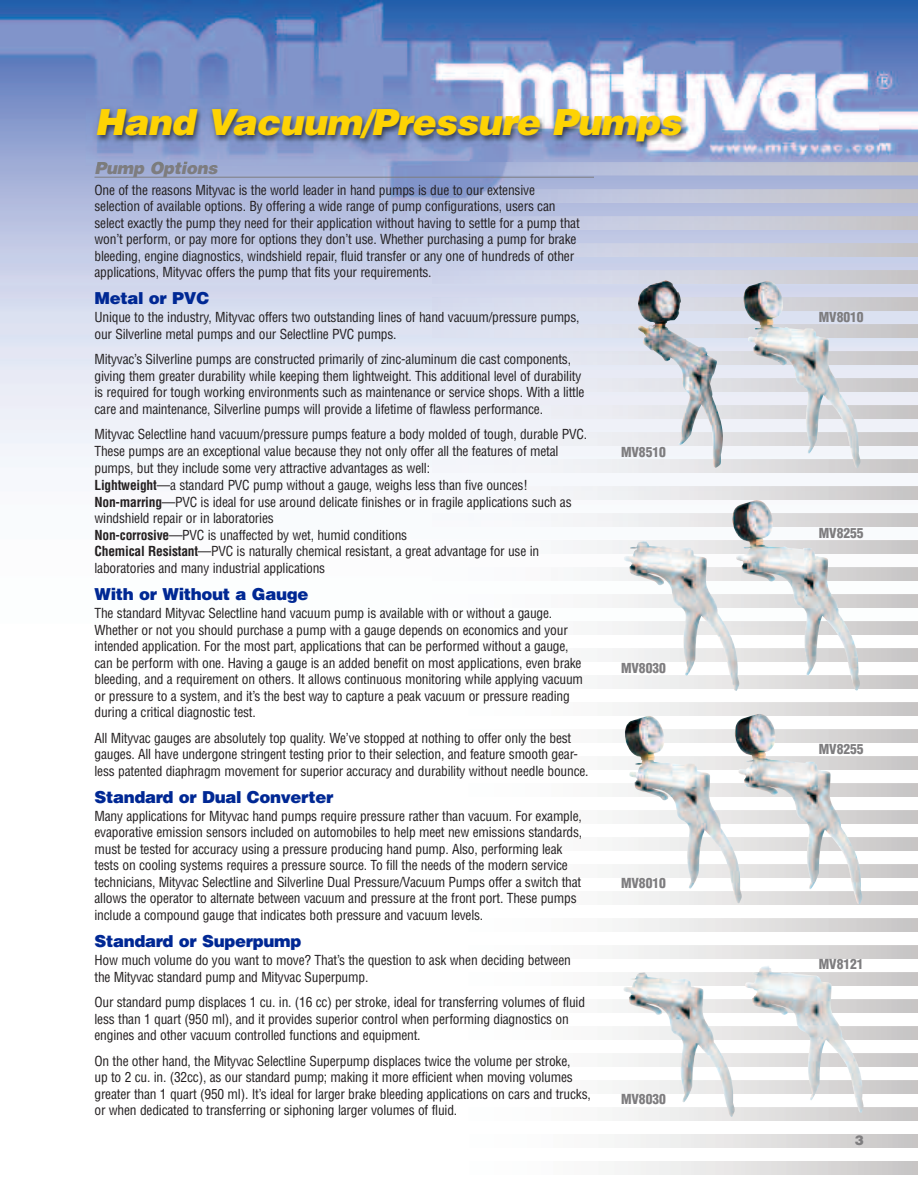
<style>
.page{position:relative;width:918px;height:1188px;background:#fff}
.page>*{position:absolute;margin:0;border:0;box-sizing:border-box;transform-origin:0 0}
.t1{font:italic 900 36px "Helvetica";letter-spacing:-.015em;color:#fed304}
.t2{font:900 16.5px "Helvetica";letter-spacing:-.02em;color:#002894}
.t3{font:italic 900 16.5px "Helvetica";letter-spacing:-.015em;color:#7e7d7f}
.t4{font:condensed 13.5px/16.5px "Helvetica";letter-spacing:-.015em;color:#231f20}
.t5{font:900 condensed 13.5px "Helvetica";color:#7e7d7f}
.t6{font:900 13.5px "Helvetica";color:#7e7d7f}
.s1{font-weight:700}
</style>
<div class="page">
<img style="left:0;top:0;width:918px;height:1121px">
<img style="left:432px;top:864px;width:486px;height:14px">
<img style="left:432px;top:891px;width:486px;height:13px">
<img style="left:432px;top:918px;width:486px;height:14px">
<img style="left:432px;top:945px;width:486px;height:13px">
<img style="left:432px;top:972px;width:486px;height:14px">
<img style="left:432px;top:999px;width:486px;height:13px">
<img style="left:432px;top:1026px;width:486px;height:14px">
<img style="left:432px;top:1053px;width:486px;height:13px">
<img style="left:432px;top:1080px;width:486px;height:14px">
<img style="left:432px;top:1107px;width:486px;height:13px">
<img style="left:432px;top:837px;width:486px;height:13px">
<img style="left:432px;top:810px;width:486px;height:14px">
<img style="left:432px;top:783px;width:486px;height:13px">
<img style="left:432px;top:756px;width:486px;height:14px">
<img style="left:432px;top:729px;width:486px;height:13px">
<img style="left:432px;top:702px;width:486px;height:14px">
<img style="left:432px;top:675px;width:486px;height:13px">
<img style="left:432px;top:648px;width:486px;height:14px">
<img style="left:432px;top:621px;width:486px;height:13px">
<img style="left:432px;top:594px;width:486px;height:14px">
<img style="left:432px;top:567px;width:486px;height:13px">
<img style="left:432px;top:540px;width:486px;height:14px">
<img style="left:432px;top:513px;width:486px;height:13px">
<img style="left:432px;top:486px;width:486px;height:14px">
<img style="left:432px;top:459px;width:486px;height:13px">
<img style="left:432px;top:432px;width:486px;height:14px">
<img style="left:432px;top:405px;width:486px;height:13px">
<img style="left:432px;top:378px;width:486px;height:14px">
<img style="left:432px;top:351px;width:486px;height:13px">
<img style="left:432px;top:324px;width:486px;height:14px">
<img style="left:432px;top:297px;width:486px;height:13px">
<img style="left:432px;top:270px;width:486px;height:14px">
<img style="left:432px;top:243px;width:486px;height:13px">
<img style="left:432px;top:216px;width:486px;height:14px">
<img style="left:432px;top:189px;width:486px;height:13px">
<img style="left:432px;top:162px;width:486px;height:14px">
<hr style="left:94px;top:177px;width:500px;height:1px;background:#7e7d7f">
<img style="left:86px;top:98px;width:793px;height:68px">
<img style="left:432px;top:162px;width:447px;height:4px">
<img style="left:95px;top:162px;width:123px;height:3px">
<img style="left:638px;top:280px;width:85px;height:188px">
<img style="left:624px;top:541px;width:108px;height:150px">
<img style="left:732px;top:500px;width:128px;height:191px">
<img style="left:625px;top:716px;width:110px;height:188px">
<img style="left:735px;top:714px;width:128px;height:191px">
<img style="left:623px;top:972px;width:112px;height:145px">
<img style="left:745px;top:965px;width:119px;height:148px">
<img style="left:743px;top:281px;width:118px;height:188px">
<h1 class="t1" style="left:94px;top:102px;width:588px">Hand Vacuum/Pressure Pumps</h1>
<p class="t3" style="left:94px;top:159px;width:125px">Pump Options</p>
<p class="t4" style="left:94px;top:182px;width:487px">One of the reasons Mityvac is the world leader in hand pumps is due to our extensive selection of available options. By offering a wide range of pump configurations, users can select exactly the pump they need for their application without having to settle for a pump that won’t perform, or pay more for options they don’t use. Whether purchasing a pump for brake bleeding, engine diagnostics, windshield repair, fluid transfer or any one of hundreds of other applications, Mityvac offers the pump that fits your requirements.</p>
<p class="t2" style="left:94px;top:289px;width:116px">Metal or PVC</p>
<p class="t4" style="left:94px;top:310px;width:487px">Unique to the industry, Mityvac offers two outstanding lines of hand vacuum/pressure pumps, our Silverline metal pumps and our Selectline PVC pumps.</p>
<p class="t4" style="left:95px;top:351px;width:492px">Mityvac’s Silverline pumps are constructed primarily of zinc-aluminum die cast components, giving them greater durability while keeping them lightweight. This additional level of durability is required for tough working environments such as maintenance or service shops. With a little care and maintenance, Silverline pumps will provide a lifetime of flawless performance.</p>
<p class="t4" style="left:95px;top:426px;width:494px">Mityvac Selectline hand vacuum/pressure pumps feature a body molded of tough, durable PVC.<br>These pumps are an exceptional value because they not only offer all the features of metal pumps, but they include some very attractive advantages as well:<br><span class="s1">Lightweight</span>—a standard PVC pump without a gauge, weighs less than five ounces!<br><span class="s1">Non-marring</span>—PVC is ideal for use around delicate finishes or in fragile applications such as windshield repair or in laboratories<br><span class="s1">Non-corrosive</span>—PVC is unaffected by wet, humid conditions<br><span class="s1">Chemical Resistant</span>—PVC is naturally chemical resistant, a great advantage for use in laboratories and many industrial applications</p>
<p class="t2" style="left:94px;top:585px;width:215px">With or Without a Gauge</p>
<p class="t4" style="left:94px;top:605px;width:490px">The standard Mityvac Selectline hand vacuum pump is available with or without a gauge.<br>Whether or not you should purchase a pump with a gauge depends on economics and your intended application. For the most part, applications that can be performed without a gauge, can be perform with one. Having a gauge is an added benefit on most applications, even brake bleeding, and a requirement on others. It allows continuous monitoring while applying vacuum or pressure to a system, and it’s the best way to capture a peak vacuum or pressure reading during a critical diagnostic test.</p>
<p class="t4" style="left:95px;top:730px;width:496px">All Mityvac gauges are absolutely top quality. We’ve stopped at nothing to offer only the best gauges. All have undergone stringent testing prior to their selection, and feature smooth gear&shy;less patented diaphragm movement for superior accuracy and durability without needle bounce.</p>
<p class="t2" style="left:94px;top:787px;width:240px">Standard or Dual Converter</p>
<p class="t4" style="left:94px;top:808px;width:489px">Many applications for Mityvac hand pumps require pressure rather than vacuum. For example, evaporative emission sensors included on automobiles to help meet new emissions standards, must be tested for accuracy using a pressure producing hand pump. Also, performing leak tests on cooling systems requires a pressure source. To fill the needs of the modern service technicians, Mityvac Selectline and Silverline Dual Pressure/Vacuum Pumps offer a switch that allows the operator to alternate between vacuum and pressure at the front port. These pumps include a compound gauge that indicates both pressure and vacuum levels.</p>
<p class="t2" style="left:94px;top:932px;width:208px">Standard or Superpump</p>
<p class="t4" style="left:94px;top:952px;width:478px">How much volume do you want to move? That’s the question to ask when deciding between the Mityvac standard pump and Mityvac Superpump.</p>
<p class="t4" style="left:94px;top:994px;width:492px">Our standard pump displaces 1 cu. in. (16 cc) per stroke, ideal for transferring volumes of fluid less than 1 quart (950 ml), and it provides superior control when performing diagnostics on engines and other vacuum controlled functions and equipment.</p>
<p class="t4" style="left:95px;top:1053px;width:498px">On the other hand, the Mityvac Selectline Superpump displaces twice the volume per stroke,<br>up to 2 cu. in. (32cc), as our standard pump; making it more efficient when moving volumes greater than 1 quart (950 ml). It’s ideal for larger brake bleeding applications on cars and trucks, or when dedicated to transferring or siphoning larger volumes of fluid.</p>
<p class="t5" style="left:621px;top:444px;width:46px">MV8510</p>
<p class="t5" style="left:621px;top:660px;width:46px">MV8030</p>
<p class="t5" style="left:621px;top:876px;width:46px">MV8010</p>
<p class="t5" style="left:621px;top:1091px;width:46px">MV8030</p>
<p class="t5" style="left:819px;top:309px;width:46px">MV8010</p>
<p class="t5" style="left:819px;top:525px;width:46px">MV8255</p>
<p class="t5" style="left:819px;top:742px;width:46px">MV8255</p>
<p class="t5" style="left:819px;top:957px;width:46px">MV8121</p>
<p class="t6" style="left:855px;top:1133px;width:11px">3</p>
</div>
